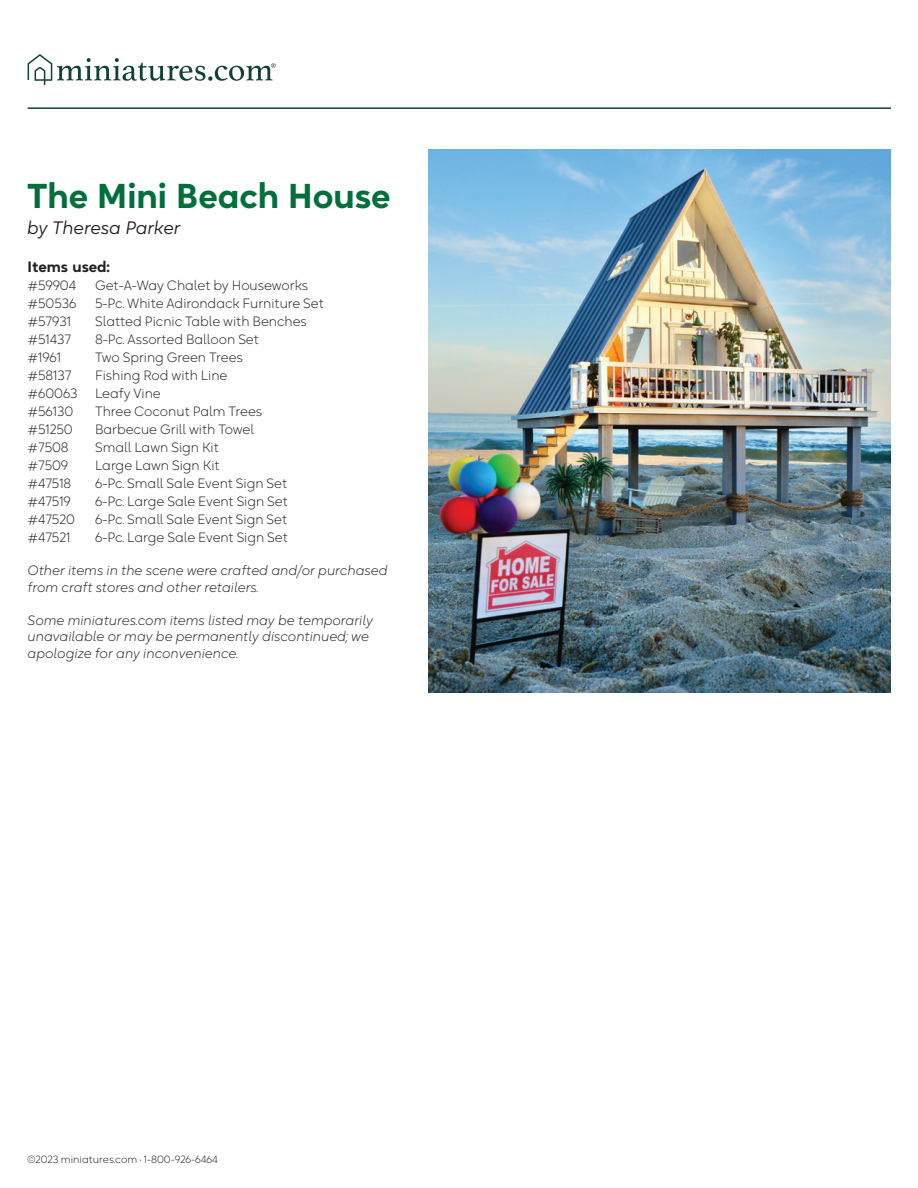
<style>
.page{position:relative;width:918px;height:1188px;background:#fff}
.page>*{position:absolute;margin:0;border:0;box-sizing:border-box;transform-origin:0 0}
.t1{font:700 34.5px "Okta Neue";color:#006f3c}
.t2{font:italic 18px "Okta Neue";color:#231f20}
.Body{font:700 15px "Okta Neue";color:#231f20}
.Item_Used_Text{font:300 13.5px "Okta Neue";color:#231f20}
.Item_Used_Text-2{font:italic 300 13.5px/16.5px "Okta Neue";color:#231f20}
.Copyright{font:300 10.5px "Okta Neue";color:#231f20}
</style>
<div class="page">
<img style="left:428px;top:149px;width:463px;height:544px">
<svg style="left:28px;top:54px;width:248px;height:31px"></svg>
<hr style="left:28px;top:107px;width:863px;height:2px;background:#104331">
<p class="t1" style="left:27px;top:170px;width:365px">The Mini Beach House</p>
<p class="t2" style="left:27px;top:215px;width:155px">by Theresa Parker</p>
<p class="Body" style="left:28px;top:255px;width:84px">Items used:</p>
<p class="Item_Used_Text" style="left:28px;top:276px;width:50px">#59904</p>
<p class="Item_Used_Text" style="left:95px;top:276px;width:215px">Get-A-Way Chalet by Houseworks</p>
<p class="Item_Used_Text" style="left:28px;top:294px;width:50px">#50536</p>
<p class="Item_Used_Text" style="left:95px;top:294px;width:230px">5-Pc. White Adirondack Furniture Set</p>
<p class="Item_Used_Text" style="left:28px;top:312px;width:45px">#57931</p>
<p class="Item_Used_Text" style="left:95px;top:312px;width:213px">Slatted Picnic Table with Benches</p>
<p class="Item_Used_Text" style="left:28px;top:330px;width:45px">#51437</p>
<p class="Item_Used_Text" style="left:95px;top:330px;width:165px">8-Pc. Assorted Balloon Set</p>
<p class="Item_Used_Text" style="left:28px;top:348px;width:35px">#1961</p>
<p class="Item_Used_Text" style="left:95px;top:348px;width:149px">Two Spring Green Trees</p>
<p class="Item_Used_Text" style="left:28px;top:366px;width:45px">#58137</p>
<p class="Item_Used_Text" style="left:95px;top:366px;width:134px">Fishing Rod with Line</p>
<p class="Item_Used_Text" style="left:28px;top:384px;width:52px">#60063</p>
<p class="Item_Used_Text" style="left:95px;top:384px;width:67px">Leafy Vine</p>
<p class="Item_Used_Text" style="left:28px;top:402px;width:47px">#56130</p>
<p class="Item_Used_Text" style="left:95px;top:402px;width:169px">Three Coconut Palm Trees</p>
<p class="Item_Used_Text" style="left:28px;top:420px;width:47px">#51250</p>
<p class="Item_Used_Text" style="left:95px;top:420px;width:161px">Barbecue Grill with Towel</p>
<p class="Item_Used_Text" style="left:28px;top:438px;width:43px">#7508</p>
<p class="Item_Used_Text" style="left:95px;top:438px;width:125px">Small Lawn Sign Kit</p>
<p class="Item_Used_Text" style="left:28px;top:456px;width:42px">#7509</p>
<p class="Item_Used_Text" style="left:95px;top:456px;width:126px">Large Lawn Sign Kit</p>
<p class="Item_Used_Text" style="left:28px;top:474px;width:45px">#47518</p>
<p class="Item_Used_Text" style="left:95px;top:474px;width:194px">6-Pc. Small Sale Event Sign Set</p>
<p class="Item_Used_Text" style="left:28px;top:492px;width:45px">#47519</p>
<p class="Item_Used_Text" style="left:95px;top:492px;width:194px">6-Pc. Large Sale Event Sign Set</p>
<p class="Item_Used_Text" style="left:28px;top:510px;width:49px">#47520</p>
<p class="Item_Used_Text" style="left:95px;top:510px;width:194px">6-Pc. Small Sale Event Sign Set</p>
<p class="Item_Used_Text" style="left:28px;top:528px;width:44px">#47521</p>
<p class="Item_Used_Text" style="left:95px;top:528px;width:194px">6-Pc. Large Sale Event Sign Set</p>
<p class="Item_Used_Text-2" style="left:28px;top:561px;width:361px">Other items in the scene were crafted and/or purchased from craft stores and other retailers.</p>
<p class="Item_Used_Text-2" style="left:28px;top:611px;width:347px">Some miniatures.com items listed may be temporarily unavailable or may be permanently discontinued; we apologize for any inconvenience.</p>
<p class="Copyright" style="left:27px;top:1152px;width:192px">©2023 miniatures.com • 1-800-926-6464</p>
</div>
